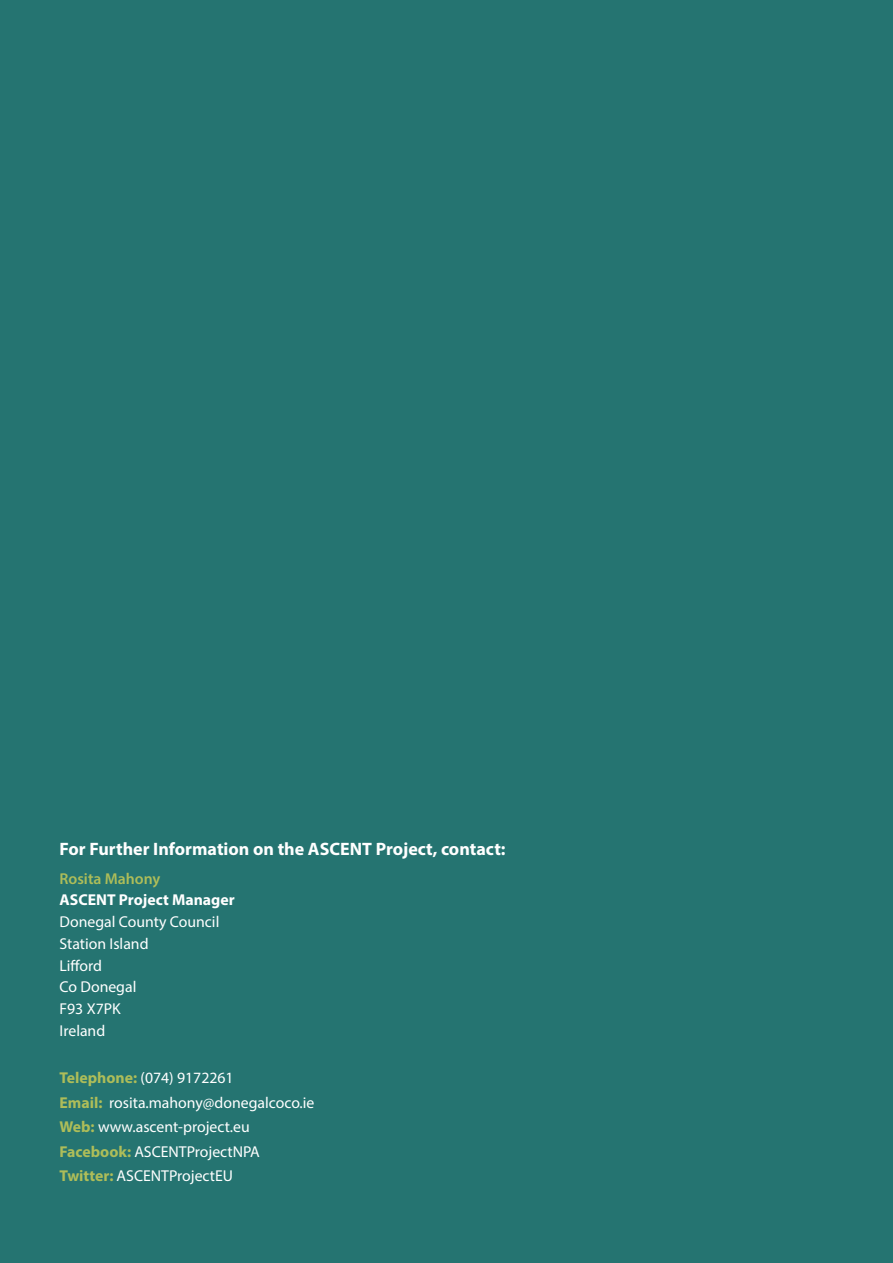
<style>
.page{position:relative;width:893px;height:1263px;background:#257471}
.page>*{position:absolute;margin:0;border:0;box-sizing:border-box;transform-origin:0 0}
.t1{font:700 18px "Myriad Pro";color:#fff}
.t2{font:15.75px/21.8px "Myriad Pro";color:#fff}
.t3{font:700 15.75px "Myriad Pro";color:#fff}
.t4{font:600 15.75px "Myriad Pro";color:#aebd59}
.s1{font-weight:700;color:#aebd59}
</style>
<div class="page">
<p class="t1" style="left:60px;top:837px;width:448px">For Further Information on the ASCENT Project, contact:</p>
<p class="t4" style="left:60px;top:868px;width:102px">Rosita Mahony</p>
<p class="t3" style="left:60px;top:890px;width:177px">ASCENT Project Manager</p>
<p class="t2" style="left:60px;top:911px;width:161px">Donegal County Council<br>Station Island<br>Lifford<br>Co Donegal<br>F93 X7PK<br>Ireland</p>
<p class="t2" style="left:60px;top:1066px;width:256px;line-height:24.5px"><span class="s1">Telephone:</span> (074) 9172261<br><span class="s1">Email:</span> rosita.mahony@donegalcoco.ie<br><span class="s1">Web:</span> www.ascent-project.eu<br><span class="s1">Facebook:</span> ASCENTProjectNPA<br><span class="s1">Twitter:</span> ASCENTProjectEU</p>
</div>
